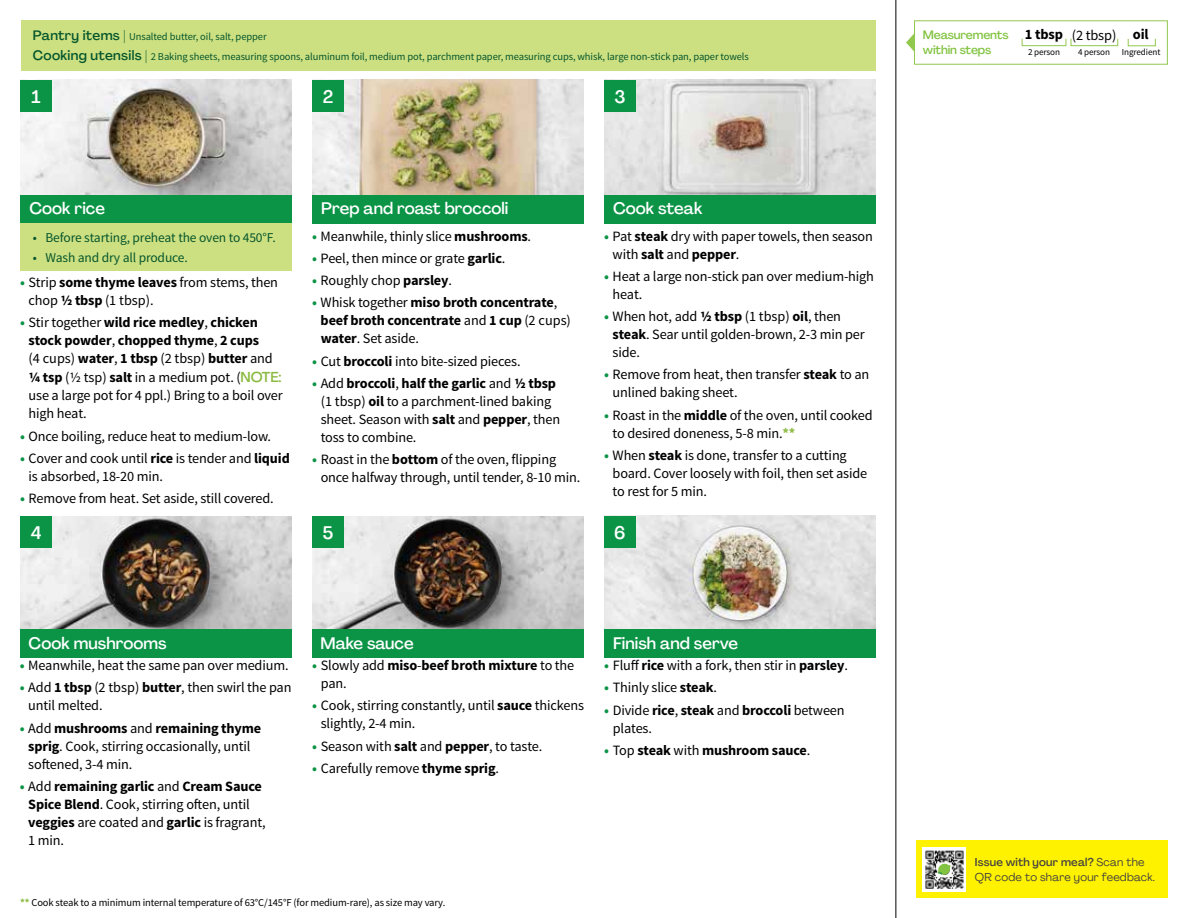
<style>
.page{position:relative;width:1188px;height:918px;background:#fff}
.page>*{position:absolute;margin:0;border:0;box-sizing:border-box;transform-origin:0 0}
.t1{font:500 18px "Agrandir";color:#fff}
.t2{font:500 16.5px "Agrandir";color:#fff}
.t3{font:700 14.4px "Source Sans Pro";letter-spacing:-.01em;color:#000}
.t4{font:14.25px/18px "Source Sans Pro";letter-spacing:-.01em;color:#000}
.t5{font:700 14.25px/18px "Source Sans Pro";letter-spacing:-.01em;color:#000}
.t6{font:13.5px "Source Sans Pro";letter-spacing:-.01em;color:#05562c}
.t7{font:500 13.5px "Agrandir";letter-spacing:.025em;color:#05562c}
.t8{font:500 12px/15.8px "Agrandir";letter-spacing:-.01em;color:#82c341}
.t9{font:11.25px/15px "Agrandir";letter-spacing:.02em;color:#414042}
.t10{font:10.5px "Source Sans Pro";letter-spacing:-.01em;color:#05562c}
.t11{font:10.5px "Source Sans Pro";letter-spacing:-.01em;color:#000}
.t12{font:9.15px "Source Sans Pro";letter-spacing:-.01em;color:#000}
.s1{font-weight:400}
.s2{font-family:"Agrandir";font-weight:500;font-size:13.5px}
.s3{font-weight:700;color:#0b9446}
.s4{font-weight:700}
.s5{font-family:"Agrandir";font-weight:500;color:#8cba42}
.s6{color:#0b9446}
.s7{font-weight:700;color:#8cba42}
.s8{font-weight:500}
</style>
<div class="page">
<img style="left:20px;top:516px;width:272px;height:114px">
<img style="left:312px;top:516px;width:272px;height:114px">
<img style="left:604px;top:516px;width:272px;height:114px">
<img style="left:20px;top:80px;width:272px;height:115px">
<img style="left:312px;top:80px;width:272px;height:115px">
<img style="left:604px;top:80px;width:272px;height:115px">
<div style="left:312px;top:195px;width:272px;height:29px;background:#0b9446"></div>
<div style="left:20px;top:195px;width:272px;height:29px;background:#0b9446"></div>
<div style="left:20px;top:630px;width:272px;height:28px;background:#0b9446"></div>
<div style="left:312px;top:630px;width:272px;height:28px;background:#0b9446"></div>
<div style="left:604px;top:630px;width:272px;height:28px;background:#0b9446"></div>
<div style="left:604px;top:195px;width:272px;height:29px;background:#0b9446"></div>
<div style="left:21px;top:20px;width:855px;height:51px;background:#cde081"></div>
<div style="left:20px;top:224px;width:272px;height:47px;background:#cde081"></div>
<hr style="left:896px;top:0;width:1px;height:918px;background:#000">
<div style="left:20px;top:516px;width:32px;height:32px;background:#0b9446"></div>
<div style="left:20px;top:80px;width:32px;height:32px;background:#0b9446"></div>
<div style="left:312px;top:516px;width:32px;height:32px;background:#0b9446"></div>
<div style="left:312px;top:80px;width:32px;height:32px;background:#0b9446"></div>
<div style="left:604px;top:516px;width:32px;height:32px;background:#0b9446"></div>
<div style="left:604px;top:80px;width:32px;height:32px;background:#0b9446"></div>
<div style="left:914px;top:20px;width:254px;height:45px;border:1px solid #91c84e"></div>
<div style="left:1022px;top:38px;width:44px;height:8px;border:1px solid #91c84e"></div>
<div style="left:1071px;top:38px;width:47px;height:8px;border:1px solid #91c84e"></div>
<div style="left:1128px;top:38px;width:28px;height:8px;border:1px solid #91c84e"></div>
<svg style="left:906px;top:33px;width:9px;height:19px"></svg>
<div style="left:916px;top:840px;width:252px;height:58px;background:#fff200"></div>
<img style="left:923px;top:847px;width:43px;height:45px">
<svg style="left:938px;top:864px;width:13px;height:11px"></svg>
<p class="t8" style="left:923px;top:26px;width:87px">Measurements within steps</p>
<p class="t3" style="left:1025px;top:25px;width:125px">1 tbsp <span class="s1">(2 tbsp)</span> oil</p>
<p class="t10" style="left:33px;top:30px;width:235px"><span class="s2">Pantry items |</span> Unsalted butter, oil, salt, pepper</p>
<p class="t7" style="left:33px;top:47px;width:116px">Cooking utensils |</p>
<p class="t12" style="left:1028px;top:47px;width:34px">2 person</p>
<p class="t12" style="left:1078px;top:47px;width:34px">4 person</p>
<p class="t12" style="left:1122px;top:47px;width:40px">Ingredient</p>
<p class="t10" style="left:151px;top:50px;width:600px">2 Baking sheets, measuring spoons, aluminum foil, medium pot, parchment paper, measuring cups, whisk, large non-stick pan, paper towels</p>
<p class="t1" style="left:32px;top:86px;width:11px">1</p>
<p class="t1" style="left:323px;top:86px;width:12px">2</p>
<p class="t1" style="left:614px;top:85px;width:13px">3</p>
<p class="t2" style="left:29px;top:198px;width:77px">Cook rice</p>
<p class="t2" style="left:321px;top:198px;width:189px">Prep and roast broccoli</p>
<p class="t2" style="left:613px;top:198px;width:91px">Cook steak</p>
<p class="t6" style="left:33px;top:229px;width:245px">• Before starting, preheat the oven to 450°F.</p>
<p class="t6" style="left:33px;top:249px;width:157px">• Wash and dry all produce.</p>
<p class="t4" style="left:29px;top:274px;width:251px;text-indent:-9px"><span class="s3">•</span> Strip <span class="s4">some thyme leaves</span> from stems, then chop <span class="s4">1/2 tbsp</span> (1 tbsp).</p>
<p class="t4" style="left:29px;top:314px;width:256px;text-indent:-9px"><span class="s3">•</span> Stir together <span class="s4">wild rice medley</span>, <span class="s4">chicken stock powder</span>, <span class="s4">chopped thyme</span>, <span class="s4">2 cups<br></span>(4 cups) <span class="s4">water</span>, <span class="s4">1 tbsp</span> (2 tbsp) <span class="s4">butter</span> and <span class="s4">1/4 tsp</span> (1/2 tsp) <span class="s4">salt</span> in a medium pot. (<span class="s5">NOTE: </span>use a large pot for 4 ppl.) Bring to a boil over high heat.</p>
<p class="t4" style="left:20px;top:427px;width:253px"><span class="s3">•</span> Once boiling, reduce heat to medium-low.</p>
<p class="t4" style="left:29px;top:449px;width:263px;text-indent:-9px"><span class="s3">•</span> Cover and cook until <span class="s4">rice</span> is tender and <span class="s4">liquid </span>is absorbed, 18-20 min.</p>
<p class="t4" style="left:20px;top:490px;width:255px"><span class="s3">•</span> Remove from heat. Set aside, still covered.</p>
<p class="t4" style="left:312px;top:227px;width:221px"><span class="s3">•</span> Meanwhile, thinly slice <span class="s4">mushrooms</span>.</p>
<p class="t4" style="left:312px;top:249px;width:195px"><span class="s3">•</span> Peel, then mince or grate <span class="s4">garlic</span>.</p>
<p class="t4" style="left:312px;top:272px;width:141px"><span class="s3">•</span> Roughly chop <span class="s4">parsley</span>.</p>
<p class="t5" style="left:321px;top:294px;width:252px;text-indent:-9px"><span class="s6">•</span> <span class="s1">Whisk together</span> miso broth concentrate<span class="s1">, </span>beef broth concentrate <span class="s1">and</span> 1 cup <span class="s1">(2 cups) </span>water<span class="s1">. Set aside.</span></p>
<p class="t4" style="left:312px;top:352px;width:210px"><span class="s3">•</span> Cut <span class="s4">broccoli</span> into bite-sized pieces.</p>
<p class="t4" style="left:321px;top:374px;width:241px;text-indent:-9px"><span class="s3">•</span> Add <span class="s4">broccoli</span>, <span class="s4">half the garlic</span> and <span class="s4">1/2 tbsp </span>(1 tbsp) <span class="s4">oil</span> to a parchment-lined baking sheet. Season with <span class="s4">salt</span> and <span class="s4">pepper</span>, then toss to combine.</p>
<p class="t4" style="left:321px;top:451px;width:261px;text-indent:-9px"><span class="s3">•</span> Roast in the <span class="s4">bottom</span> of the oven, flipping once halfway through, until tender, 8-10 min.</p>
<p class="t4" style="left:613px;top:227px;width:262px;text-indent:-9px"><span class="s3">•</span> Pat <span class="s4">steak</span> dry with paper towels, then season with <span class="s4">salt</span> and <span class="s4">pepper</span>.</p>
<p class="t4" style="left:613px;top:267px;width:263px;text-indent:-9px"><span class="s3">•</span> Heat a large non-stick pan over medium-high heat.</p>
<p class="t4" style="left:613px;top:308px;width:254px;text-indent:-9px"><span class="s3">•</span> When hot, add <span class="s4">1/2 tbsp</span> (1 tbsp) <span class="s4">oil</span>, then <span class="s4">steak</span>. Sear until golden-brown, 2-3 min per side.</p>
<p class="t4" style="left:613px;top:366px;width:258px;text-indent:-9px"><span class="s3">•</span> Remove from heat, then transfer <span class="s4">steak</span> to an unlined baking sheet.</p>
<p class="t4" style="left:613px;top:406px;width:262px;text-indent:-9px"><span class="s3">•</span> Roast in the <span class="s4">middle</span> of the oven, until cooked to desired doneness, 5-8 min.<span class="s7">**</span></p>
<p class="t4" style="left:613px;top:446px;width:256px;text-indent:-9px"><span class="s3">•</span> When <span class="s4">steak</span> is done, transfer to a cutting board. Cover loosely with foil, then set aside to rest for 5 min.</p>
<p class="t1" style="left:31px;top:522px;width:12px">4</p>
<p class="t1" style="left:323px;top:522px;width:12px">5</p>
<p class="t1" style="left:614px;top:522px;width:13px">6</p>
<p class="t2" style="left:29px;top:633px;width:139px">Cook mushrooms</p>
<p class="t2" style="left:321px;top:633px;width:95px">Make sauce</p>
<p class="t2" style="left:613px;top:633px;width:127px">Finish and serve</p>
<p class="t4" style="left:20px;top:657px;width:270px"><span class="s3">•</span> Meanwhile, heat the same pan over medium.</p>
<p class="t4" style="left:28px;top:679px;width:265px;text-indent:-9px"><span class="s3">•</span> Add <span class="s4">1 tbsp</span> (2 tbsp) <span class="s4">butter</span>, then swirl the pan until melted.</p>
<p class="t4" style="left:28px;top:719px;width:235px;text-indent:-9px"><span class="s3">•</span> Add <span class="s4">mushrooms</span> and <span class="s4">remaining thyme sprig</span>. Cook, stirring occasionally, until softened, 3-4 min.</p>
<p class="t4" style="left:28px;top:777px;width:239px;text-indent:-9px"><span class="s3">•</span> Add <span class="s4">remaining garlic</span> and <span class="s4">Cream Sauce<br>Spice Blend</span>. Cook, stirring often, until <span class="s4">veggies</span> are coated and <span class="s4">garlic</span> is fragrant,<br>1 min.</p>
<p class="t5" style="left:321px;top:657px;width:255px;text-indent:-9px"><span class="s6">•</span> <span class="s1">Slowly add</span> miso<span class="s1">-</span>beef broth mixture <span class="s1">to the pan.</span></p>
<p class="t4" style="left:321px;top:697px;width:265px;text-indent:-9px"><span class="s3">•</span> Cook, stirring constantly, until <span class="s4">sauce</span> thickens slightly, 2-4 min.</p>
<p class="t4" style="left:312px;top:737px;width:232px"><span class="s3">•</span> Season with <span class="s4">salt</span> and <span class="s4">pepper</span>, to taste.</p>
<p class="t4" style="left:312px;top:759px;width:188px"><span class="s3">•</span> Carefully remove <span class="s4">thyme sprig</span>.</p>
<p class="t11" style="left:20px;top:896px;width:427px"><span class="s7">**</span> Cook steak to a minimum internal temperature of 63°C/145°F (for medium-rare), as size may vary.</p>
<p class="t4" style="left:604px;top:657px;width:245px"><span class="s3">•</span> Fluff <span class="s4">rice</span> with a fork, then stir in <span class="s4">parsley</span>.</p>
<p class="t4" style="left:604px;top:679px;width:114px"><span class="s3">•</span> Thinly slice <span class="s4">steak</span>.</p>
<p class="t4" style="left:613px;top:701px;width:233px;text-indent:-9px"><span class="s3">•</span> Divide <span class="s4">rice</span>, <span class="s4">steak</span> and <span class="s4">broccoli</span> between plates.</p>
<p class="t5" style="left:604px;top:742px;width:208px"><span class="s6">•</span> <span class="s1">Top</span> steak <span class="s1">with</span> mushroom sauce<span class="s1">.</span></p>
<p class="t9" style="left:975px;top:855px;width:182px"><span class="s8">Issue with your meal?</span> Scan the<br>QR code to share your feedback.</p>
</div>
